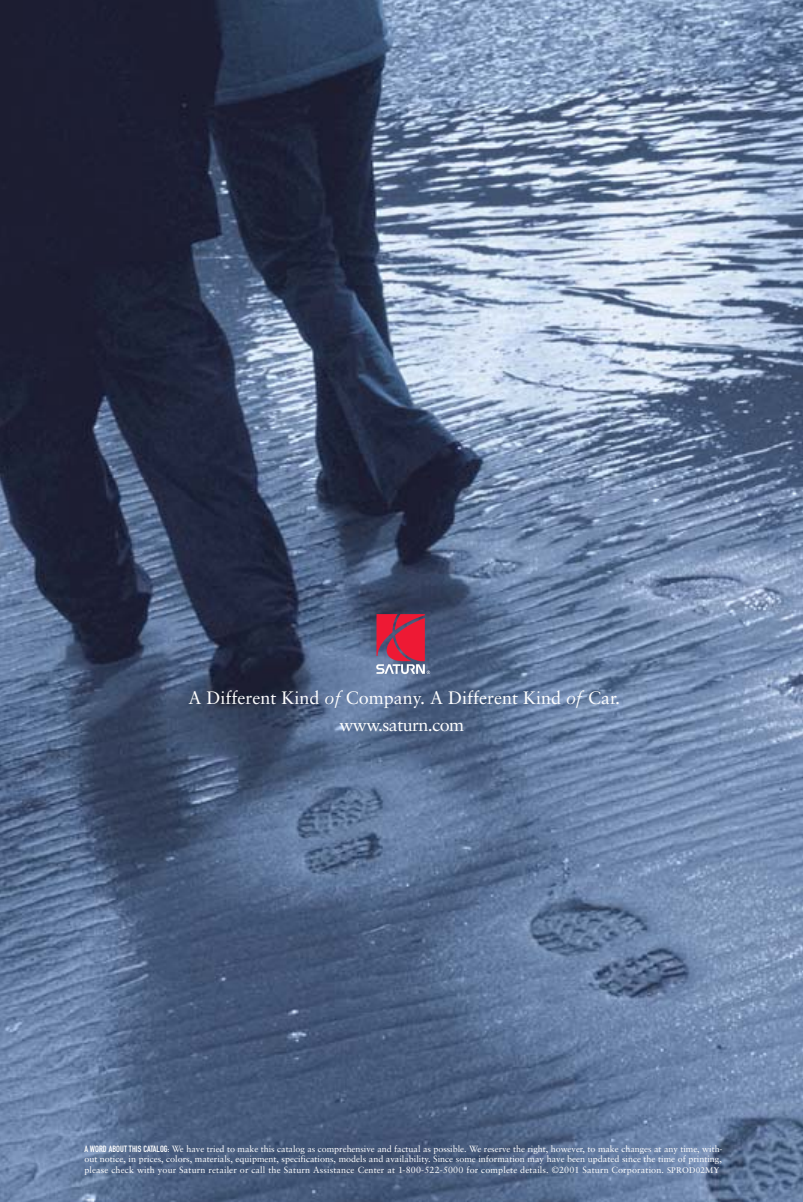
<style>
.page{position:relative;width:803px;height:1202px;background:#fff}
.page>*{position:absolute;margin:0;border:0;box-sizing:border-box;transform-origin:0 0}
.t1{font:18px "Sabon";color:#fff}
.t2{font:18px "Sabon";letter-spacing:-.035em;color:#fff}
.t3{font:9px/10.5px "Sabon";letter-spacing:.015em;color:#fff;text-align:justify}
.s1{font-style:italic}
.s2{font-family:"DIN Engschrift"}
.s3{font-size:8.25px}
</style>
<div class="page">
<img style="left:0;top:0;width:802px;height:1202px">
<svg style="left:376px;top:614px;width:54px;height:60px;background:#b34561"></svg>
<h1 class="t1" style="left:189px;top:690px;width:433px">A Different Kind <span class="s1">of</span> Company. A Different Kind <span class="s1">of</span> Car.</h1>
<h1 class="t2" style="left:339px;top:717px;width:126px">www.saturn.com</h1>
<p class="t3" style="left:84px;top:1144px;width:639px"><span class="s2">A WORD ABOUT THIS CATALOG:</span> We have tried to make this catalog as comprehensive and factual as possible. We reserve the right, however, to make changes at any time, with&shy;out notice, in prices, colors, materials, equipment, specifications, models and availability. Since some information may have been updated since the time of printing, please check with your Saturn retailer or call the Saturn Assistance Center at 1-800-522-5000 for complete details. ©2001 Saturn Corporation. <span class="s3">SPROD02MY</span></p>
</div>
